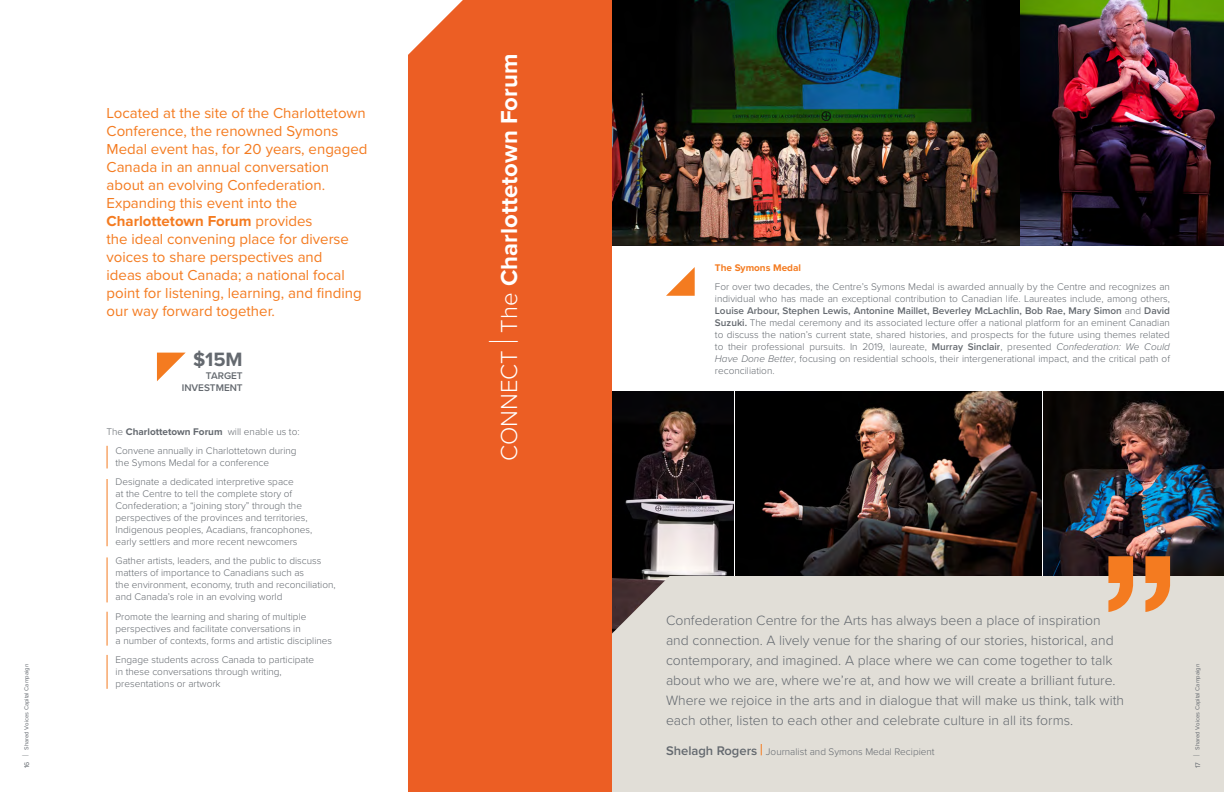
<style>
.page{position:relative;width:1224px;height:792px;background:#fff}
.page>*{position:absolute;margin:0;border:0;box-sizing:border-box;transform-origin:0 0}
.t1{font:700 24px "Proxima Nova";color:#fff}
.t2{font:700 20px "Proxima Nova";color:#64696f}
.t3{font:15px/18px "Proxima Nova";color:#f47b20}
.t4{font:300 14px/20px "Proxima Nova";color:#64696f}
.t5{font:300 10px/12px "Proxima Nova";color:#64696f}
.t6{font:600 10px/12px "Proxima Nova";color:#64696f;text-align:right}
.t7{font:700 10px "Proxima Nova";color:#f47b20}
.t8{font:7px "Proxima Nova";color:#64696f}
.t9{font:6px "Proxima Nova";color:#64696f}
.s1{font-size:9px}
.s2{font-weight:300}
.s3{font-weight:300;font-size:40.8px}
.s4{font-weight:700}
.s5{font-weight:600}
.s6{font-style:italic}
.s7{font-weight:600;font-size:13px}
.s8{font-weight:500;font-size:16px;color:#f47b20}
</style>
<div class="page">
<div style="left:408px;top:0;width:204px;height:792px;background:#ec5e24"></div>
<img style="left:612px;top:0;width:612px;height:246px">
<img style="left:1043px;top:392px;width:181px;height:184px">
<img style="left:612px;top:392px;width:121px;height:184px">
<img style="left:735px;top:392px;width:306px;height:184px">
<div style="left:612px;top:576px;width:612px;height:216px;background:#e1ded7"></div>
<svg style="left:157px;top:353px;width:28px;height:28px"></svg>
<svg style="left:666px;top:267px;width:29px;height:29px"></svg>
<svg style="left:1108px;top:556px;width:62px;height:56px;background:#de9259"></svg>
<svg style="left:107px;top:446px;width:1px;height:22px"></svg>
<hr style="left:107px;top:655px;width:1px;height:34px;background:#f47b20">
<hr style="left:107px;top:612px;width:1px;height:34px;background:#f47b20">
<hr style="left:107px;top:479px;width:1px;height:67px;background:#f47b20">
<hr style="left:107px;top:557px;width:1px;height:45px;background:#f47b20">
<p class="t9" style="left:22px;top:756px;width:93px;rotate:-90deg"><span class="s1">|</span> Shared Voices Capital Campaign</p>
<p class="t8" style="left:22px;top:768px;width:8px;rotate:-90deg">16</p>
<h1 class="t1" style="left:491px;top:461px;width:409px;rotate:-90deg"><span class="s2">CONNECT</span> <span class="s3">|</span> <span class="s2">The</span> Charlottetown Forum</h1>
<p class="t3" style="left:107px;top:103px;width:262px">Located at the site of the Charlottetown Conference, the renowned Symons Medal event has, for 20 years, engaged Canada in an annual conversation about an evolving Confederation.<br>Expanding this event into the <span class="s4">Charlottetown Forum</span> provides<br>the ideal convening place for diverse voices to share perspectives and<br>ideas about Canada; a national focal point for listening, learning, and finding our way forward together.</p>
<h2 class="t2" style="left:193px;top:344px;width:51px">$15M</h2>
<p class="t6" style="left:182px;top:370px;width:62px">TARGET<br>INVESTMENT</p>
<p class="t7" style="left:715px;top:260px;width:88px">The Symons Medal</p>
<p class="t5" style="left:715px;top:280px;width:457px;text-align:justify">For over two decades, the Centre’s Symons Medal is awarded annually by the Centre and recognizes an individual who has made an exceptional contribution to Canadian life. Laureates include, among others, <span class="s5">Louise Arbour, Stephen Lewis, Antonine Maillet, Beverley McLachlin, Bob Rae, Mary Simon</span> and <span class="s5">David Suzuki.</span> The medal ceremony and its associated lecture offer a national platform for an eminent Canadian to discuss the nation’s current state, shared histories, and prospects for the future using themes related to their professional pursuits. In 2019, laureate, <span class="s5">Murray Sinclair</span>, presented <span class="s6">Confederation: We Could Have Done Better</span>, focusing on residential schools, their intergenerational impact, and the critical path of reconciliation.</p>
<p class="t5" style="left:107px;top:421px;width:195px;line-height:19.2px;text-align:right">The <span class="s4">Charlottetown Forum</span> will enable us to:<br>Convene annually in Charlottetown during</p>
<p class="t5" style="left:116px;top:453px;width:180px;line-height:19.2px">the Symons Medal for a conference<br>Designate a dedicated interpretive space</p>
<p class="t5" style="left:116px;top:487px;width:198px">at the Centre to tell the complete story of Confederation; a “joining story” through the perspectives of the provinces and territories, Indigenous peoples, Acadians, francophones, early settlers and more recent newcomers</p>
<p class="t5" style="left:116px;top:555px;width:222px">Gather artists, leaders, and the public to discuss matters of importance to Canadians such as<br>the environment, economy, truth and reconciliation, and Canada’s role in an evolving world</p>
<p class="t5" style="left:116px;top:610px;width:218px">Promote the learning and sharing of multiple perspectives and facilitate conversations in<br>a number of contexts, forms and artistic disciplines</p>
<p class="t5" style="left:116px;top:653px;width:200px">Engage students across Canada to participate in these conversations through writing, presentations or artwork</p>
<p class="t9" style="left:1193px;top:756px;width:93px;rotate:-90deg"><span class="s1">|</span> Shared Voices Capital Campaign</p>
<p class="t8" style="left:1193px;top:768px;width:7px;rotate:-90deg">17</p>
<p class="t4" style="left:666px;top:609px;width:460px">Confederation Centre for the Arts has always been a place of inspiration and connection. A lively venue for the sharing of our stories, historical, and contemporary, and imagined. A place where we can come together to talk about who we are, where we’re at, and how we will create a brilliant future.<br>Where we rejoice in the arts and in dialogue that will make us think, talk with each other, listen to each other and celebrate culture in all its forms.</p>
<p class="t5" style="left:666px;top:745px;width:270px"><span class="s7">Shelagh Rogers</span> <span class="s8">|</span> Journalist and Symons Medal Recipient</p>
</div>
